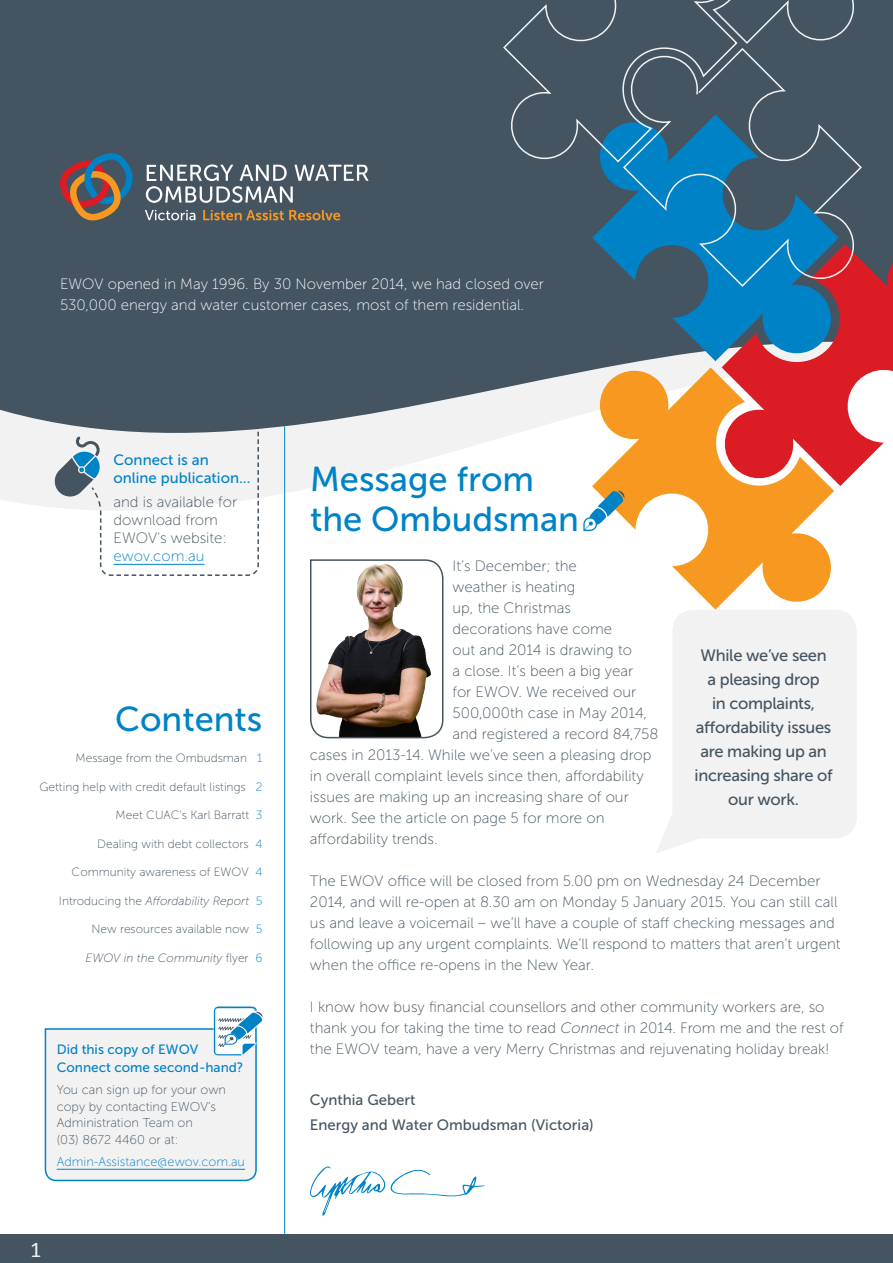
<style>
.page{position:relative;width:893px;height:1263px;background:#fff}
.page>*{position:absolute;margin:0;border:0;box-sizing:border-box;transform-origin:0 0}
.t1{font:34.5px/40.5px "Museo Sans 500";color:#0082c7}
.t2{font:22.5px "Calibri";color:#f2f2f2}
.t3{font:16.5px/24px "Museo Sans 500";letter-spacing:-.02em;color:#455461;text-align:center}
.t4{font:15px/21px "Museo Sans 100";color:#455461}
.t5{font:15px/21px "Museo Sans 100";color:#fff}
.t6{font:15px/25.5px "Museo Sans 500";color:#455461}
.t7{font:15px/18px "Museo Sans 500";color:#0082c7}
.t8{font:15px "Museo Sans 100";color:#0082c7}
.t9{font:13.5px/18px "Museo Sans 500";color:#0082c7}
.t10{font:12.75px/16.5px "Museo Sans 100";color:#455461}
.t11{font:12.75px "Museo Sans 100";color:#0082c7}
.t12{font:12px "Museo Sans 100";color:#455461}
.t13{font:italic 12px "Museo Sans 100";color:#455461}
.s1{color:#0082c7}
.s2{font-style:normal}
.s3{font-style:normal;color:#0082c7}
.s4{font-style:italic}
</style>
<div class="page">
<svg style="left:0;top:456px;width:435px;height:85px"></svg>
<svg style="left:0;top:326px;width:721px;height:130px;fill:#455461"></svg>
<div style="left:0;top:0;width:893px;height:326px;background:#455461"></div>
<svg style="left:721px;top:262px;width:172px;height:224px"></svg>
<svg style="left:592px;top:288px;width:247px;height:73px"></svg>
<svg style="left:592px;top:367px;width:242px;height:243px;fill:#f79924"></svg>
<svg style="left:592px;top:160px;width:271px;height:128px"></svg>
<svg style="left:503px;top:0;width:352px;height:164px"></svg>
<div style="left:0;top:1235px;width:893px;height:28px;background:#455461"></div>
<svg style="left:145px;top:210px;width:50px;height:10px"></svg>
<svg style="left:203px;top:210px;width:137px;height:10px"></svg>
<svg style="left:60px;top:153px;width:73px;height:67px"></svg>
<svg style="left:146px;top:164px;width:223px;height:39px"></svg>
<svg style="left:310px;top:1166px;width:175px;height:50px"></svg>
<svg style="left:53px;top:417px;width:207px;height:159px"></svg>
<img style="left:310px;top:559px;width:134px;height:180px">
<svg style="left:656px;top:610px;width:201px;height:243px;fill:#f2f2f2"></svg>
<svg style="left:583px;top:491px;width:41px;height:45px"></svg>
<svg style="left:44px;top:1007px;width:218px;height:175px"></svg>
<hr style="left:284px;top:426px;width:1px;height:809px;background:#0082c7">
<p class="t5" style="left:60px;top:273px;width:485px">EWOV opened in May 1996. By 30 November 2014, we had closed over<br>530,000 energy and water customer cases, most of them residential.</p>
<p class="t7" style="left:113px;top:451px;width:139px">Connect is an online publication...</p>
<p class="t4" style="left:113px;top:493px;width:125px;line-height:18px">and is available for download from<br>EWOV’s website:</p>
<p class="t8" style="left:113px;top:548px;width:93px">ewov.com.au</p>
<h1 class="t1" style="left:115px;top:699px;width:149px">Contents</h1>
<p class="t12" style="left:76px;top:752px;width:188px">Message from the Ombudsman <span class="s1">1</span></p>
<p class="t12" style="left:39px;top:780px;width:224px">Getting help with credit default listings <span class="s1">2</span></p>
<p class="t12" style="left:116px;top:809px;width:148px">Meet CUAC’s Karl Barratt <span class="s1">3</span></p>
<p class="t12" style="left:97px;top:837px;width:167px">Dealing with debt collectors <span class="s1">4</span></p>
<p class="t12" style="left:72px;top:866px;width:192px">Community awareness of EWOV <span class="s1">4</span></p>
<p class="t13" style="left:59px;top:894px;width:205px"><span class="s2">Introducing the</span> Affordability Report <span class="s3">5</span></p>
<p class="t12" style="left:92px;top:923px;width:172px">New resources available now <span class="s1">5</span></p>
<p class="t13" style="left:86px;top:951px;width:178px">EWOV in the Community <span class="s2">flyer</span> <span class="s3">6</span></p>
<p class="t9" style="left:57px;top:1040px;width:188px">Did this copy of EWOV<br>Connect come second-hand?</p>
<p class="t10" style="left:57px;top:1082px;width:171px">You can sign up for your own copy by contacting EWOV’s<br>Administration Team on<br>(03) 8672 4460 or at:</p>
<p class="t11" style="left:57px;top:1155px;width:190px">Admin-Assistance@ewov.com.au</p>
<h2 class="t2" style="left:30px;top:1235px;width:13px">1</h2>
<h1 class="t1" style="left:310px;top:459px;width:271px">Message from the Ombudsman</h1>
<p class="t4" style="left:452px;top:555px;width:126px">It’s December; the</p>
<p class="t4" style="left:452px;top:576px;width:124px">weather is heating</p>
<p class="t4" style="left:452px;top:597px;width:120px">up, the Christmas</p>
<p class="t4" style="left:452px;top:618px;width:161px">decorations have come</p>
<p class="t4" style="left:452px;top:639px;width:181px">out and 2014 is drawing to</p>
<p class="t4" style="left:452px;top:660px;width:182px">a close. It’s been a big year</p>
<p class="t4" style="left:452px;top:681px;width:185px">for EWOV. We received our</p>
<p class="t4" style="left:452px;top:702px;width:196px">500,000th case in May 2014,</p>
<p class="t4" style="left:452px;top:723px;width:207px">and registered a record 84,758</p>
<p class="t4" style="left:310px;top:744px;width:343px">cases in 2013-14. While we’ve seen a pleasing drop</p>
<p class="t4" style="left:310px;top:765px;width:335px">in overall complaint levels since then, affordability</p>
<p class="t4" style="left:310px;top:786px;width:320px">issues are making up an increasing share of our</p>
<p class="t4" style="left:310px;top:807px;width:296px">work. See the article on page 5 for more on</p>
<p class="t4" style="left:310px;top:828px;width:129px">affordability trends.</p>
<p class="t4" style="left:310px;top:870px;width:532px">The EWOV office will be closed from 5.00 pm on Wednesday 24 December 2014, and will re-open at 8.30 am on Monday 5 January 2015. You can still call us and leave a voicemail – we’ll have a couple of staff checking messages and following up any urgent complaints. We’ll respond to matters that aren’t urgent when the office re-opens in the New Year.</p>
<p class="t4" style="left:310px;top:996px;width:535px">I know how busy financial counsellors and other community workers are, so thank you for taking the time to read <span class="s4">Connect</span> in 2014. From me and the rest of the EWOV team, have a very Merry Christmas and rejuvenating holiday break!</p>
<p class="t6" style="left:310px;top:1087px;width:285px">Cynthia Gebert<br>Energy and Water Ombudsman (Victoria)</p>
<p class="t3" style="left:695px;top:644px;width:140px">While we’ve seen a pleasing drop<br>in complaints, affordability issues are making up an increasing share of our work.</p>
</div>
